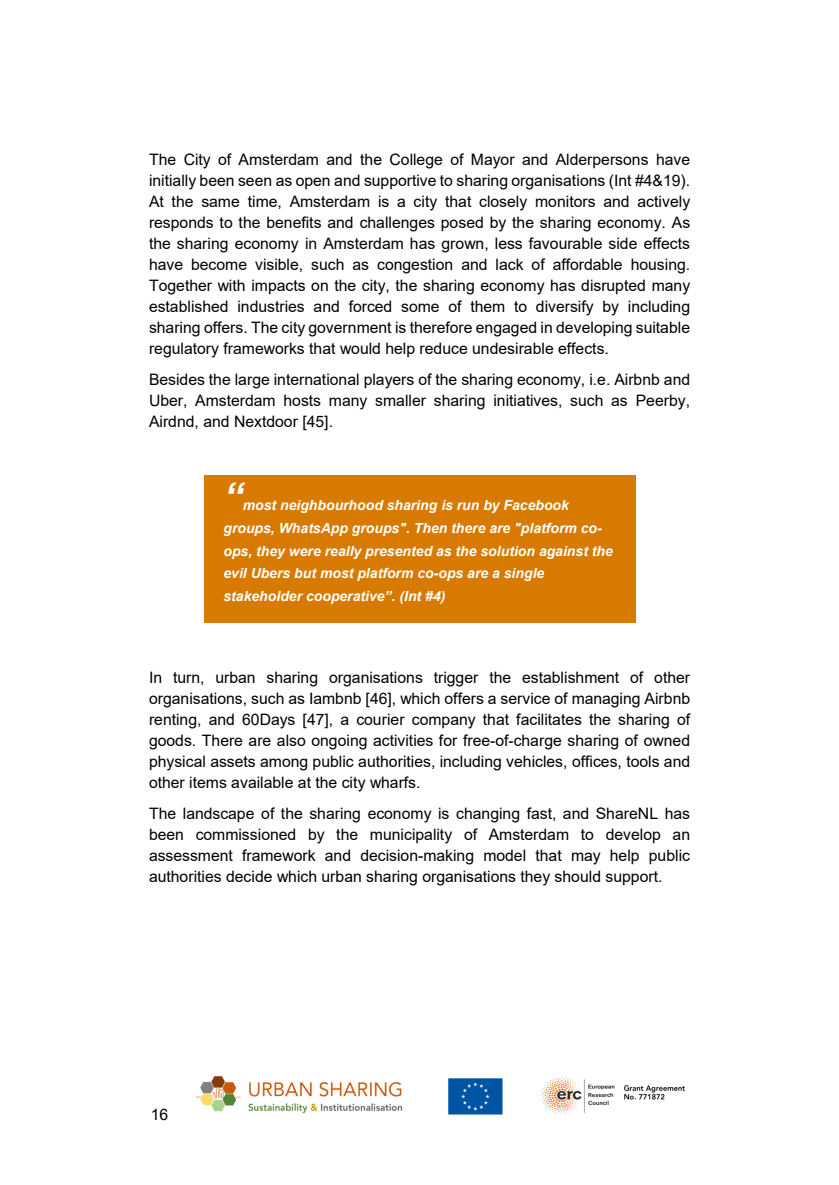
<style>
.page{position:relative;width:839px;height:1185px;background:#fff}
.page>*{position:absolute;margin:0;border:0;box-sizing:border-box;transform-origin:0 0}
.t1{font:italic 700 38.5px "Arial";color:#fff}
.t2{font:15.75px/21px "Arial";color:#000;text-align:justify}
.t3{font:italic 700 14px/22.8px "Arial";color:#fff}
</style>
<div class="page">
<img style="left:196px;top:1076px;width:489px;height:39px">
<div style="left:203px;top:474px;width:432px;height:41px;background:#d87a00"></div>
<hr style="left:202px;top:474px;width:434px;height:1px;background:#fff">
<div style="left:203px;top:515px;width:432px;height:22px;background:#d87a00"></div>
<div style="left:203px;top:537px;width:432px;height:23px;background:#d87a00"></div>
<div style="left:203px;top:560px;width:432px;height:23px;background:#d87a00"></div>
<svg style="left:635px;top:515px;width:1px;height:68px"></svg>
<div style="left:203px;top:583px;width:432px;height:40px;background:#d87a00"></div>
<p class="t2" style="left:149px;top:149px;width:542px">The City of Amsterdam and the College of Mayor and Alderpersons have initially been seen as open and supportive to sharing organisations (Int #4&amp;19).<br>At the same time, Amsterdam is a city that closely monitors and actively responds to the benefits and challenges posed by the sharing economy. As the sharing economy in Amsterdam has grown, less favourable side effects have become visible, such as congestion and lack of affordable housing.<br>Together with impacts on the city, the sharing economy has disrupted many established industries and forced some of them to diversify by including sharing offers. The city government is therefore engaged in developing suitable regulatory frameworks that would help reduce undesirable effects.</p>
<p class="t2" style="left:149px;top:369px;width:542px">Besides the large international players of the sharing economy, i.e. Airbnb and Uber, Amsterdam hosts many smaller sharing initiatives, such as Peerby, Airdnd, and Nextdoor [45].</p>
<h1 class="t1" style="left:223px;top:475px;width:21px">“</h1>
<p class="t3" style="left:223px;top:494px;width:391px;text-indent:19px">most neighbourhood sharing is run by Facebook groups, WhatsApp groups". Then there are "platform co&shy;ops, they were really presented as the solution against the evil Ubers but most platform co-ops are a single stakeholder cooperative”. (Int #4)</p>
<p class="t2" style="left:149px;top:667px;width:542px">In turn, urban sharing organisations trigger the establishment of other organisations, such as Iambnb [46], which offers a service of managing Airbnb renting, and 60Days [47], a courier company that facilitates the sharing of goods. There are also ongoing activities for free-of-charge sharing of owned physical assets among public authorities, including vehicles, offices, tools and other items available at the city wharfs.</p>
<p class="t2" style="left:149px;top:803px;width:542px">The landscape of the sharing economy is changing fast, and ShareNL has been commissioned by the municipality of Amsterdam to develop an assessment framework and decision-making model that may help public authorities decide which urban sharing organisations they should support.</p>
<p class="t2" style="left:151px;top:1103px;width:19px">16</p>
</div>
